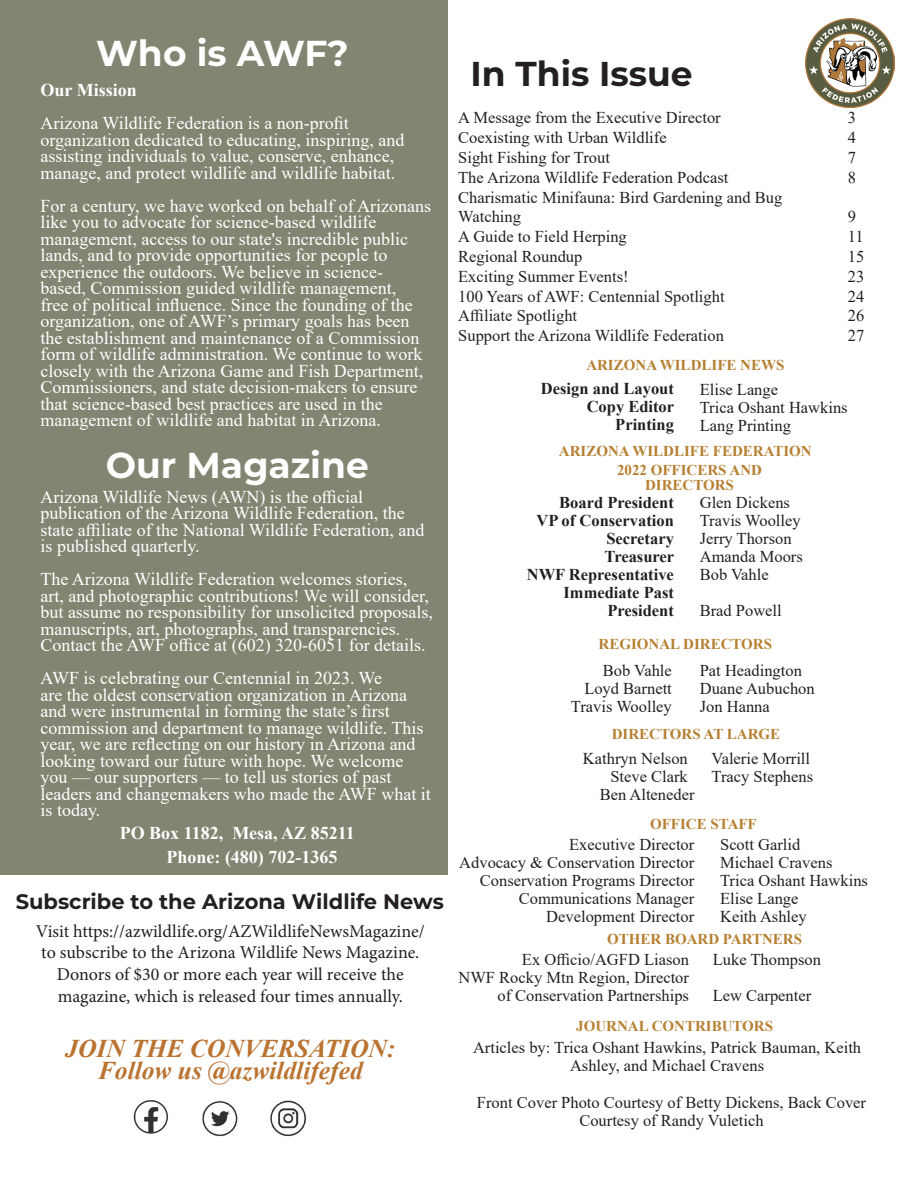
<style>
.page{position:relative;width:918px;height:1188px;background:#fff}
.page>*{position:absolute;margin:0;border:0;box-sizing:border-box;transform-origin:0 0}
.t1{font:700 36px "Montserrat";color:#fff}
.t2{font:700 34.5px "Montserrat";color:#231f20}
.t3{font:italic 700 25.5px "Times New Roman";color:#ba7331}
.t4{font:700 21px "Montserrat";color:#231f20}
.t5{font:18px/16.5px "Times New Roman";color:#fff}
.t6{font:18px/21.6px "Minion Pro";color:#231f20;text-align:center}
.t7{font:700 18px "Times New Roman";color:#fff}
.t8{font:16.5px/18px "Times New Roman";color:#231f20;text-align:right}
.t9{font:700 16.5px/18px "Times New Roman";color:#231f20;text-align:right}
.t10{font:700 15px/15px "Times New Roman";color:#b68032;text-align:center}
.t11{font:700 15px "Times New Roman";color:#b88134}
</style>
<div class="page">
<div style="left:0;top:0;width:447px;height:875px;background:#828571"></div>
<img style="left:133px;top:1100px;width:36px;height:34px">
<img style="left:202px;top:1101px;width:36px;height:36px">
<img style="left:270px;top:1100px;width:37px;height:37px">
<img style="left:805px;top:18px;width:90px;height:90px">
<p class="t1" style="left:96px;top:27px;width:254px">Who is AWF?</p>
<p class="t7" style="left:40px;top:77px;width:98px">Our Mission</p>
<p class="t5" style="left:40px;top:114px;width:366px">Arizona Wildlife Federation is a non-profit organization dedicated to educating, inspiring, and assisting individuals to value, conserve, enhance, manage, and protect wildlife and wildlife habitat.</p>
<p class="t5" style="left:40px;top:197px;width:392px">For a century, we have worked on behalf of Arizonans like you to advocate for science-based wildlife management, access to our state's incredible public lands, and to provide opportunities for people to experience the outdoors. We believe in science&shy;based, Commission guided wildlife management,<br>free of political influence. Since the founding of the organization, one of AWF’s primary goals has been the establishment and maintenance of a Commission form of wildlife administration. We continue to work closely with the Arizona Game and Fish Department, Commissioners, and state decision-makers to ensure that science-based best practices are used in the management of wildlife and habitat in Arizona.</p>
<p class="t1" style="left:106px;top:439px;width:265px">Our Magazine</p>
<p class="t5" style="left:40px;top:488px;width:386px">Arizona Wildlife News (AWN) is the official publication of the Arizona Wildlife Federation, the state affiliate of the National Wildlife Federation, and is published quarterly.</p>
<p class="t5" style="left:40px;top:570px;width:394px">The Arizona Wildlife Federation welcomes stories, art, and photographic contributions! We will consider, but assume no responsibility for unsolicited proposals, manuscripts, art, photographs, and transparencies.<br>Contact the AWF office at (602) 320-6051 for details.</p>
<p class="t5" style="left:40px;top:669px;width:392px">AWF is celebrating our Centennial in 2023. We<br>are the oldest conservation organization in Arizona and were instrumental in forming the state’s first commission and department to manage wildlife. This year, we are reflecting on our history in Arizona and looking toward our future with hope. We welcome you — our supporters — to tell us stories of past leaders and changemakers who made the AWF what it is today.</p>
<p class="t7" style="left:120px;top:820px;width:237px">PO Box 1182, Mesa, AZ 85211</p>
<p class="t7" style="left:166px;top:844px;width:172px">Phone: (480) 702-1365</p>
<p class="t4" style="left:16px;top:887px;width:430px">Subscribe to the Arizona Wildlife News</p>
<p class="t6" style="left:36px;top:920px;width:390px">Visit https://azwildlife.org/AZWildlifeNewsMagazine/ to subscribe to the Arizona Wildlife News Magazine.<br>Donors of $30 or more each year will receive the magazine, which is released four times annually.</p>
<p class="t3" style="left:65px;top:1030px;width:332px">JOIN THE CONVERSATION:</p>
<p class="t3" style="left:98px;top:1053px;width:266px">Follow us @azwildlifefed</p>
<p class="t2" style="left:471px;top:49px;width:223px">In This Issue</p>
<p class="t8" style="left:458px;top:108px;width:264px">A Message from the Executive Director</p>
<p class="t8" style="left:458px;top:128px;width:210px">Coexisting with Urban Wildlife</p>
<p class="t8" style="left:458px;top:148px;width:153px">Sight Fishing for Trout</p>
<p class="t8" style="left:458px;top:168px;width:272px">The Arizona Wildlife Federation Podcast</p>
<p class="t8" style="left:458px;top:187px;width:326px;line-height:19.8px;text-align:left">Charismatic Minifauna: Bird Gardening and Bug<br>Watching</p>
<p class="t8" style="left:458px;top:227px;width:170px">A Guide to Field Herping</p>
<p class="t8" style="left:458px;top:247px;width:126px">Regional Roundup</p>
<p class="t8" style="left:458px;top:267px;width:172px">Exciting Summer Events!</p>
<p class="t8" style="left:458px;top:287px;width:268px">100 Years of AWF: Centennial Spotlight</p>
<p class="t8" style="left:458px;top:306px;width:120px">Affiliate Spotlight</p>
<p class="t8" style="left:458px;top:326px;width:267px">Support the Arizona Wildlife Federation</p>
<p class="t10" style="left:586px;top:357px;width:200px">ARIZONA WILDLIFE NEWS</p>
<p class="t8" style="left:848px;top:108px;width:10px">3</p>
<p class="t8" style="left:848px;top:128px;width:10px">4</p>
<p class="t8" style="left:848px;top:148px;width:10px">7</p>
<p class="t8" style="left:848px;top:168px;width:10px">8</p>
<p class="t8" style="left:848px;top:207px;width:10px">9</p>
<p class="t8" style="left:848px;top:227px;width:17px">11</p>
<p class="t8" style="left:848px;top:247px;width:18px">15</p>
<p class="t8" style="left:848px;top:267px;width:18px">23</p>
<p class="t8" style="left:848px;top:287px;width:18px">24</p>
<p class="t8" style="left:848px;top:306px;width:18px">26</p>
<p class="t8" style="left:848px;top:326px;width:18px">27</p>
<p class="t8" style="left:700px;top:380px;width:80px">Elise Lange</p>
<p class="t8" style="left:700px;top:398px;width:149px">Trica Oshant Hawkins</p>
<p class="t8" style="left:700px;top:416px;width:93px">Lang Printing</p>
<p class="t9" style="left:541px;top:379px;width:134px">Design and Layout</p>
<p class="t9" style="left:587px;top:397px;width:89px">Copy Editor</p>
<p class="t9" style="left:615px;top:415px;width:60px">Printing</p>
<p class="t10" style="left:559px;top:443px;width:254px">ARIZONA WILDLIFE FEDERATION</p>
<p class="t10" style="left:617px;top:462px;width:147px">2022 OFFICERS AND<br>DIRECTORS</p>
<p class="t8" style="left:700px;top:493px;width:92px">Glen Dickens</p>
<p class="t8" style="left:700px;top:511px;width:102px">Travis Woolley</p>
<p class="t8" style="left:700px;top:529px;width:93px">Jerry Thorson</p>
<p class="t8" style="left:700px;top:547px;width:105px">Amanda Moors</p>
<p class="t8" style="left:700px;top:565px;width:70px">Bob Vahle</p>
<p class="t8" style="left:700px;top:601px;width:84px">Brad Powell</p>
<p class="t9" style="left:559px;top:493px;width:116px">Board President</p>
<p class="t9" style="left:536px;top:511px;width:139px">VP of Conservation</p>
<p class="t9" style="left:606px;top:529px;width:69px">Secretary</p>
<p class="t9" style="left:605px;top:547px;width:71px">Treasurer</p>
<p class="t9" style="left:527px;top:565px;width:149px">NWF Representative</p>
<p class="t9" style="left:564px;top:583px;width:112px">Immediate Past<br>President</p>
<p class="t10" style="left:599px;top:636px;width:175px">REGIONAL DIRECTORS</p>
<p class="t8" style="left:603px;top:661px;width:70px">Bob Vahle</p>
<p class="t8" style="left:584px;top:679px;width:89px">Loyd Barnett</p>
<p class="t8" style="left:571px;top:697px;width:102px">Travis Woolley</p>
<p class="t8" style="left:583px;top:749px;width:106px">Kathryn Nelson</p>
<p class="t8" style="left:610px;top:767px;width:79px">Steve Clark</p>
<p class="t8" style="left:600px;top:785px;width:96px">Ben Alteneder</p>
<p class="t8" style="left:700px;top:661px;width:104px">Pat Headington</p>
<p class="t8" style="left:700px;top:679px;width:117px">Duane Aubuchon</p>
<p class="t8" style="left:700px;top:697px;width:72px">Jon Hanna</p>
<p class="t10" style="left:612px;top:726px;width:170px">DIRECTORS AT LARGE</p>
<p class="t8" style="left:712px;top:749px;width:100px">Valerie Morrill</p>
<p class="t8" style="left:712px;top:767px;width:103px">Tracy Stephens</p>
<p class="t10" style="left:650px;top:816px;width:108px">OFFICE STAFF</p>
<p class="t8" style="left:569px;top:835px;width:127px">Executive Director</p>
<p class="t8" style="left:459px;top:853px;width:237px">Advocacy &amp; Conservation Director</p>
<p class="t8" style="left:480px;top:871px;width:216px">Conservation Programs Director<br>Communications Manager</p>
<p class="t8" style="left:546px;top:907px;width:150px">Development Director</p>
<p class="t8" style="left:720px;top:835px;width:82px">Scott Garlid</p>
<p class="t8" style="left:720px;top:853px;width:114px">Michael Cravens</p>
<p class="t8" style="left:720px;top:871px;width:149px">Trica Oshant Hawkins</p>
<p class="t8" style="left:720px;top:889px;width:80px">Elise Lange</p>
<p class="t8" style="left:720px;top:907px;width:88px">Keith Ashley</p>
<p class="t10" style="left:607px;top:931px;width:197px">OTHER BOARD PARTNERS</p>
<p class="t8" style="left:522px;top:950px;width:169px">Ex Officio/AGFD Liason</p>
<p class="t8" style="left:459px;top:968px;width:232px">NWF Rocky Mtn Region, Director of Conservation Partnerships</p>
<p class="t8" style="left:713px;top:950px;width:110px">Luke Thompson</p>
<p class="t8" style="left:713px;top:986px;width:100px">Lew Carpenter</p>
<p class="t11" style="left:576px;top:1015px;width:198px">JOURNAL CONTRIBUTORS</p>
<p class="t8" style="left:473px;top:1038px;width:390px;text-align:center">Articles by: Trica Oshant Hawkins, Patrick Bauman, Keith<br>Ashley, and Michael Cravens</p>
<p class="t8" style="left:477px;top:1093px;width:391px;text-align:center">Front Cover Photo Courtesy of Betty Dickens, Back Cover<br>Courtesy of Randy Vuletich</p>
</div>
